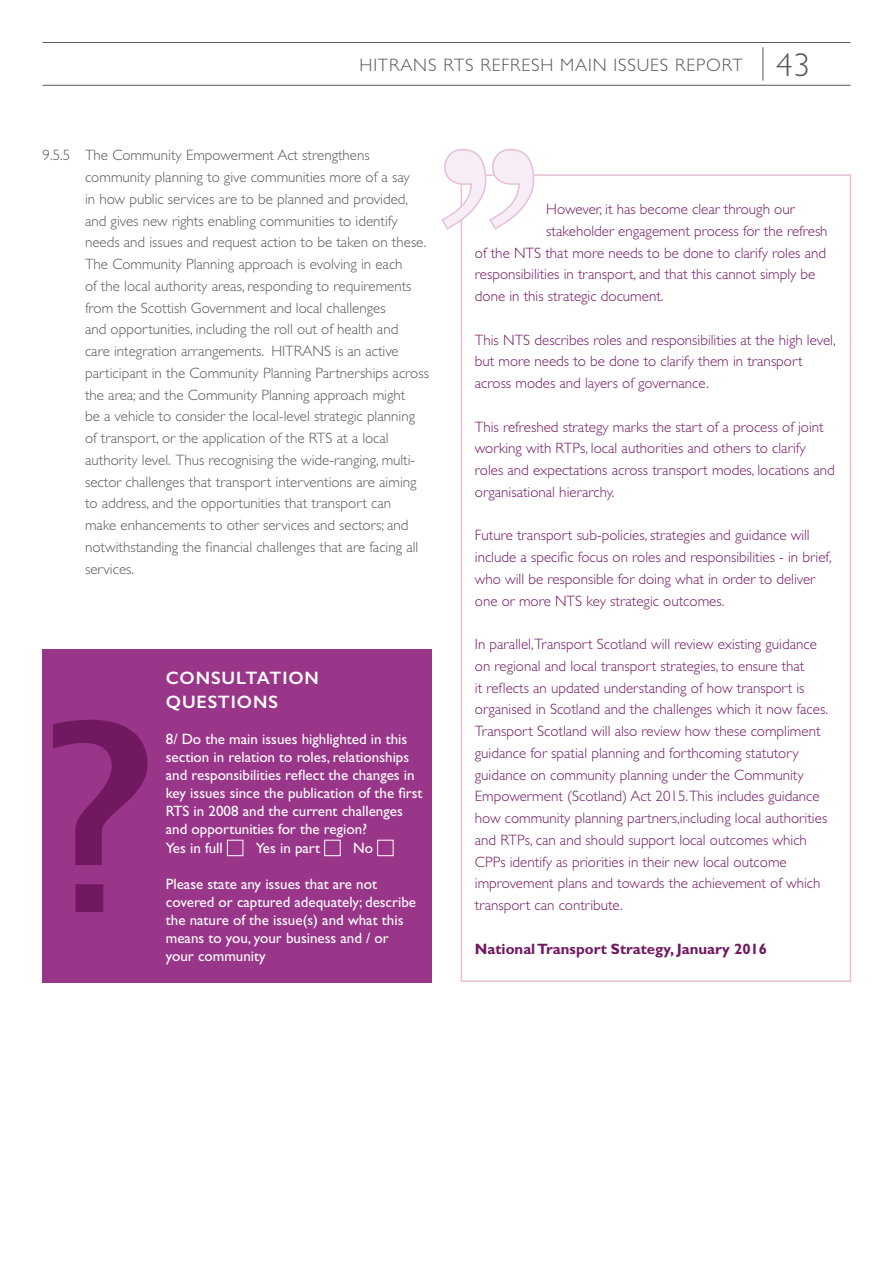
<style>
.page{position:relative;width:893px;height:1263px;background:#fff}
.page>*{position:absolute;margin:0;border:0;box-sizing:border-box;transform-origin:0 0}
.t1{font:300 18px "Gill Sans CE";letter-spacing:.05em;color:#575756}
.t2{font:600 18px/24px "Gill Sans";letter-spacing:.05em;color:#fff}
.t3{font:300 15px/21.8px "Gill Sans CE";color:#711861}
.t4{font:300 15px/21.8px "Gill Sans CE";color:#575756}
.t5{font:15px/18.1px "Gill Sans CE";color:#fff}
.t6{font:700 15px "Gill Sans CE";color:#711861}
.s1{font-size:33px}
</style>
<div class="page">
<hr style="left:43px;top:85px;width:807px;height:1px;background:#575756">
<hr style="left:762px;top:47px;width:1px;height:34px;background:#575756">
<hr style="left:43px;top:42px;width:807px;height:1px;background:#575756">
<div style="left:461px;top:174px;width:390px;height:808px;border:2px solid #e7bfd7"></div>
<svg style="left:441px;top:149px;width:94px;height:82px"></svg>
<div style="left:43px;top:649px;width:389px;height:333px;background:#9a3689"></div>
<div style="left:227px;top:840px;width:16px;height:16px;border:1px solid #fff"></div>
<div style="left:324px;top:840px;width:17px;height:16px;border:1px solid #fff"></div>
<div style="left:377px;top:840px;width:16px;height:16px;border:1px solid #fff"></div>
<svg style="left:53px;top:720px;width:94px;height:192px"></svg>
<p class="t1" style="left:359px;top:54px;width:452px">HITRANS RTS REFRESH MAIN ISSUES REPORT <span class="s1">43</span></p>
<p class="t4" style="left:85px;top:144px;width:345px;text-indent:-43px">9.5.5 The Community Empowerment Act strengthens community planning to give communities more of a say<br>in how public services are to be planned and provided, and gives new rights enabling communities to identify needs and issues and request action to be taken on these.<br>The Community Planning approach is evolving in each<br>of the local authority areas, responding to requirements from the Scottish Government and local challenges<br>and opportunities, including the roll out of health and<br>care integration arrangements. HITRANS is an active participant in the Community Planning Partnerships across the area; and the Community Planning approach might<br>be a vehicle to consider the local-level strategic planning of transport, or the application of the RTS at a local authority level. Thus recognising the wide-ranging, multi&shy;sector challenges that transport interventions are aiming to address, and the opportunities that transport can<br>make enhancements to other services and sectors; and notwithstanding the financial challenges that are facing all services.</p>
<p class="t2" style="left:166px;top:665px;width:155px">CONSULTATION<br>QUESTIONS</p>
<p class="t5" style="left:166px;top:730px;width:258px">8/ Do the main issues highlighted in this section in relation to roles, relationships and responsibilities reflect the changes in key issues since the publication of the first RTS in 2008 and the current challenges and opportunities for the region?<br>Yes in full</p>
<p class="t5" style="left:256px;top:839px;width:66px">Yes in part</p>
<p class="t5" style="left:353px;top:839px;width:21px">No</p>
<p class="t5" style="left:166px;top:875px;width:252px">Please state any issues that are not covered or captured adequately; describe the nature of the issue(s) and what this means to you, your business and / or your community</p>
<p class="t3" style="left:546px;top:198px;width:250px">However, it has become clear through our</p>
<p class="t3" style="left:546px;top:220px;width:283px">stakeholder engagement process for the refresh</p>
<p class="t3" style="left:475px;top:242px;width:353px">of the NTS that more needs to be done to clarify roles and</p>
<p class="t3" style="left:475px;top:263px;width:342px">responsibilities in transport, and that this cannot simply be</p>
<p class="t3" style="left:475px;top:285px;width:190px">done in this strategic document.</p>
<p class="t3" style="left:475px;top:329px;width:362px">This NTS describes roles and responsibilities at the high level, but more needs to be done to clarify them in transport across modes and layers of governance.</p>
<p class="t3" style="left:475px;top:416px;width:361px">This refreshed strategy marks the start of a process of joint working with RTPs, local authorities and others to clarify roles and expectations across transport modes, locations and organisational hierarchy.</p>
<p class="t3" style="left:475px;top:524px;width:358px">Future transport sub-policies, strategies and guidance will include a specific focus on roles and responsibilities - in brief, who will be responsible for doing what in order to deliver one or more NTS key strategic outcomes.</p>
<p class="t3" style="left:475px;top:633px;width:355px">In parallel,Transport Scotland will review existing guidance on regional and local transport strategies, to ensure that<br>it reflects an updated understanding of how transport is organised in Scotland and the challenges which it now faces.<br>Transport Scotland will also review how these compliment guidance for spatial planning and forthcoming statutory guidance on community planning under the Community Empowerment (Scotland) Act 2015.This includes guidance how community planning partners,including local authorities and RTPs, can and should support local outcomes which CPPs identify as priorities in their new local outcome improvement plans and towards the achievement of which transport can contribute.</p>
<p class="t6" style="left:475px;top:940px;width:294px">National Transport Strategy, January 2016</p>
</div>
